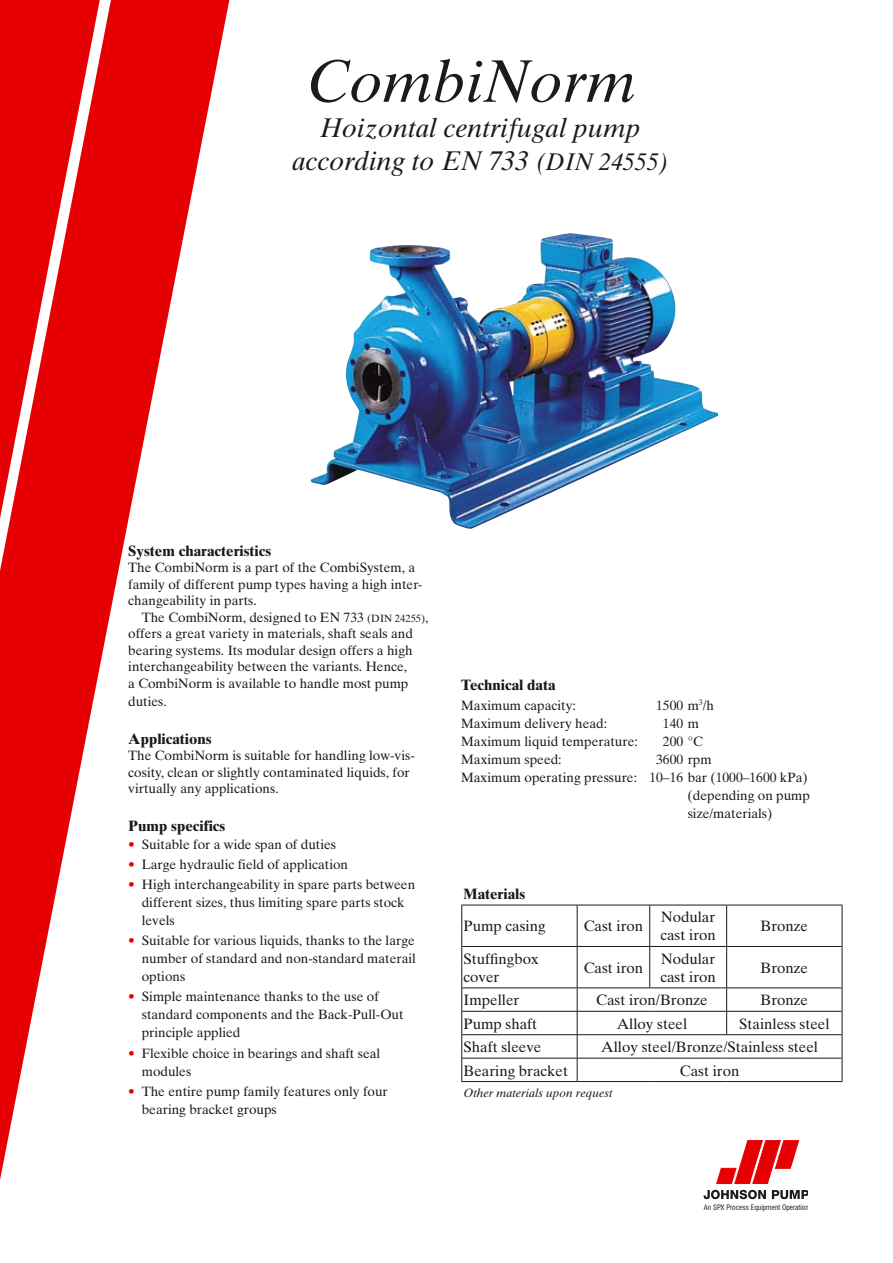
<style>
.page{position:relative;width:893px;height:1263px;background:#fff}
.page>*{position:absolute;margin:0;border:0;box-sizing:border-box;transform-origin:0 0}
.t1{font:italic 60px "Times Ten";color:#1b1b1f}
.t2{font:italic 27px/33px "Times Ten";color:#1b1b1f;text-align:center}
.t3{font:15px/18px "Times Ten";color:#1b1b1f}
.t4{font:700 15px "Times Ten";color:#1b1b1f}
.t5{font:13.5px/16.5px "Times Ten";color:#1b1b1f}
.t6{font:italic 12px "Times Ten";color:#1b1b1f}
.t7{font:condensed 7.35px "Swiss 721 BT";color:#1b1c20}
.s1{font-size:24px}
.s2{font-size:10.5px}
.s3{color:#e60003}
</style>
<div class="page">
<img style="left:311px;top:233px;width:408px;height:296px">
<svg style="left:0;top:0;width:230px;height:1180px"></svg>
<svg style="left:0;top:0;width:104px;height:568px;background:#e8181b"></svg>
<svg style="left:704px;top:1190px;width:62px;height:9px"></svg>
<svg style="left:772px;top:1190px;width:36px;height:9px"></svg>
<svg style="left:716px;top:1140px;width:83px;height:44px"></svg>
<hr style="left:577px;top:905px;width:1px;height:41px;background:#1b1b1f">
<hr style="left:649px;top:905px;width:1px;height:41px;background:#1b1b1f">
<hr style="left:726px;top:905px;width:1px;height:41px;background:#1b1b1f">
<hr style="left:462px;top:946px;width:115px;height:1px;background:#1b1b1f">
<hr style="left:577px;top:946px;width:73px;height:1px;background:#1b1b1f">
<hr style="left:577px;top:947px;width:1px;height:41px;background:#1b1b1f">
<hr style="left:650px;top:946px;width:77px;height:1px;background:#1b1b1f">
<hr style="left:649px;top:947px;width:1px;height:41px;background:#1b1b1f">
<hr style="left:727px;top:946px;width:115px;height:1px;background:#1b1b1f">
<hr style="left:726px;top:947px;width:1px;height:41px;background:#1b1b1f">
<hr style="left:462px;top:988px;width:115px;height:1px;background:#1b1b1f">
<hr style="left:577px;top:988px;width:73px;height:1px;background:#1b1b1f">
<hr style="left:650px;top:988px;width:77px;height:1px;background:#1b1b1f">
<hr style="left:727px;top:988px;width:115px;height:1px;background:#1b1b1f">
<hr style="left:462px;top:1011px;width:115px;height:1px;background:#1b1b1f">
<hr style="left:577px;top:1011px;width:73px;height:1px;background:#1b1b1f">
<hr style="left:650px;top:1011px;width:77px;height:1px;background:#1b1b1f">
<hr style="left:727px;top:1011px;width:115px;height:1px;background:#1b1b1f">
<svg style="left:726px;top:988px;width:1px;height:46px"></svg>
<hr style="left:462px;top:1034px;width:115px;height:1px;background:#1b1b1f">
<hr style="left:577px;top:1034px;width:73px;height:1px;background:#1b1b1f">
<hr style="left:650px;top:1034px;width:77px;height:1px;background:#1b1b1f">
<hr style="left:727px;top:1034px;width:115px;height:1px;background:#1b1b1f">
<hr style="left:462px;top:1058px;width:115px;height:1px;background:#1b1b1f">
<hr style="left:577px;top:1058px;width:73px;height:1px;background:#1b1b1f">
<svg style="left:577px;top:988px;width:1px;height:93px"></svg>
<hr style="left:650px;top:1058px;width:77px;height:1px;background:#1b1b1f">
<hr style="left:727px;top:1058px;width:115px;height:1px;background:#1b1b1f">
<hr style="left:461px;top:905px;width:116px;height:1px;background:#1b1b1f">
<hr style="left:461px;top:905px;width:1px;height:41px;background:#1b1b1f">
<hr style="left:577px;top:905px;width:73px;height:1px;background:#1b1b1f">
<hr style="left:650px;top:905px;width:77px;height:1px;background:#1b1b1f">
<hr style="left:727px;top:905px;width:115px;height:1px;background:#1b1b1f">
<hr style="left:842px;top:905px;width:1px;height:41px;background:#1b1b1f">
<hr style="left:461px;top:946px;width:1px;height:42px;background:#1b1b1f">
<hr style="left:842px;top:946px;width:1px;height:42px;background:#1b1b1f">
<svg style="left:461px;top:988px;width:1px;height:93px"></svg>
<svg style="left:842px;top:988px;width:1px;height:93px"></svg>
<hr style="left:461px;top:1081px;width:116px;height:1px;background:#1b1b1f">
<hr style="left:577px;top:1081px;width:73px;height:1px;background:#1b1b1f">
<hr style="left:650px;top:1081px;width:77px;height:1px;background:#1b1b1f">
<hr style="left:727px;top:1081px;width:115px;height:1px;background:#1b1b1f">
<h1 class="t1" style="left:306px;top:46px;width:332px">CombiNorm</h1>
<h2 class="t2" style="left:292px;top:111px;width:378px">Hoizontal centrifugal pump according to EN 733 <span class="s1">(DIN 24555)</span></h2>
<p class="t4" style="left:128px;top:541px;width:144px">System characteristics</p>
<p class="t5" style="left:128px;top:559px;width:296px">The CombiNorm is a part of the CombiSystem, a family of different pump types having a high inter&shy;changeability in parts.</p>
<p class="t5" style="left:128px;top:609px;width:302px;text-indent:14px">The CombiNorm, designed to EN 733 <span class="s2">(DIN 24255)</span>, offers a great variety in materials, shaft seals and bearing systems. Its modular design offers a high interchangeability between the variants. Hence,<br>a CombiNorm is available to handle most pump</p>
<p class="t5" style="left:128px;top:693px;width:40px">duties.</p>
<p class="t4" style="left:128px;top:729px;width:85px">Applications</p>
<p class="t5" style="left:128px;top:747px;width:288px">The CombiNorm is suitable for handling low-vis&shy;cosity, clean or slightly contaminated liquids, for virtually any applications.</p>
<p class="t4" style="left:128px;top:817px;width:99px">Pump specifics</p>
<p class="t5" style="left:128px;top:836px;width:209px"><span class="s3">•</span> Suitable for a wide span of duties</p>
<p class="t5" style="left:128px;top:856px;width:221px"><span class="s3">•</span> Large hydraulic field of application</p>
<p class="t5" style="left:142px;top:875px;width:275px;line-height:18px;text-indent:-14px"><span class="s3">•</span> High interchangeability in spare parts between different sizes, thus limiting spare parts stock levels</p>
<p class="t5" style="left:142px;top:932px;width:276px;line-height:18px;text-align:justify;text-indent:-14px"><span class="s3">•</span> Suitable for various liquids, thanks to the large number of standard and non-standard materail options</p>
<p class="t5" style="left:142px;top:988px;width:263px;line-height:18px;text-indent:-14px"><span class="s3">•</span> Simple maintenance thanks to the use of standard components and the Back-Pull-Out principle applied</p>
<p class="t5" style="left:142px;top:1044px;width:240px;line-height:18px;text-indent:-14px"><span class="s3">•</span> Flexible choice in bearings and shaft seal modules</p>
<p class="t5" style="left:142px;top:1082px;width:248px;line-height:18px;text-indent:-14px"><span class="s3">•</span> The entire pump family features only four bearing bracket groups</p>
<p class="t4" style="left:461px;top:675px;width:96px">Technical data</p>
<p class="t5" style="left:461px;top:697px;width:116px">Maximum capacity:</p>
<p class="t5" style="left:656px;top:697px;width:59px">1500 m<sup>3</sup>/h</p>
<p class="t5" style="left:461px;top:715px;width:147px">Maximum delivery head:</p>
<p class="t5" style="left:663px;top:715px;width:37px">140 m</p>
<p class="t5" style="left:461px;top:733px;width:178px">Maximum liquid temperature:</p>
<p class="t5" style="left:663px;top:733px;width:41px">200 °C</p>
<p class="t5" style="left:461px;top:751px;width:102px">Maximum speed:</p>
<p class="t5" style="left:656px;top:751px;width:57px">3600 rpm</p>
<p class="t5" style="left:461px;top:769px;width:348px">Maximum operating pressure: 10–16 bar (1000–1600 kPa)</p>
<p class="t5" style="left:688px;top:787px;width:124px">(depending on pump</p>
<p class="t5" style="left:688px;top:805px;width:86px">size/materials)</p>
<p class="t4" style="left:463px;top:885px;width:63px">Materials</p>
<p class="t3" style="left:463px;top:917px;width:84px">Pump casing</p>
<p class="t3" style="left:584px;top:917px;width:61px">Cast iron</p>
<p class="t3" style="left:660px;top:908px;width:57px">Nodular cast iron</p>
<p class="t3" style="left:761px;top:917px;width:49px">Bronze</p>
<p class="t3" style="left:463px;top:950px;width:77px">Stuffingbox cover</p>
<p class="t3" style="left:584px;top:959px;width:61px">Cast iron</p>
<p class="t3" style="left:660px;top:950px;width:57px">Nodular cast iron</p>
<p class="t3" style="left:761px;top:959px;width:49px">Bronze</p>
<p class="t3" style="left:463px;top:991px;width:57px">Impeller</p>
<p class="t3" style="left:596px;top:991px;width:113px">Cast iron/Bronze</p>
<p class="t3" style="left:761px;top:991px;width:49px">Bronze</p>
<p class="t3" style="left:463px;top:1014px;width:75px">Pump shaft</p>
<p class="t3" style="left:617px;top:1014px;width:72px">Alloy steel</p>
<p class="t3" style="left:739px;top:1014px;width:92px">Stainless steel</p>
<p class="t3" style="left:463px;top:1038px;width:79px">Shaft sleeve</p>
<p class="t3" style="left:601px;top:1038px;width:218px">Alloy steel/Bronze/Stainless steel</p>
<p class="t3" style="left:463px;top:1061px;width:106px">Bearing bracket</p>
<p class="t3" style="left:680px;top:1061px;width:61px">Cast iron</p>
<p class="t6" style="left:463px;top:1086px;width:151px">Other materials upon request</p>
<p class="t7" style="left:704px;top:1203px;width:107px">An SPX Process Equipment Operation</p>
</div>
